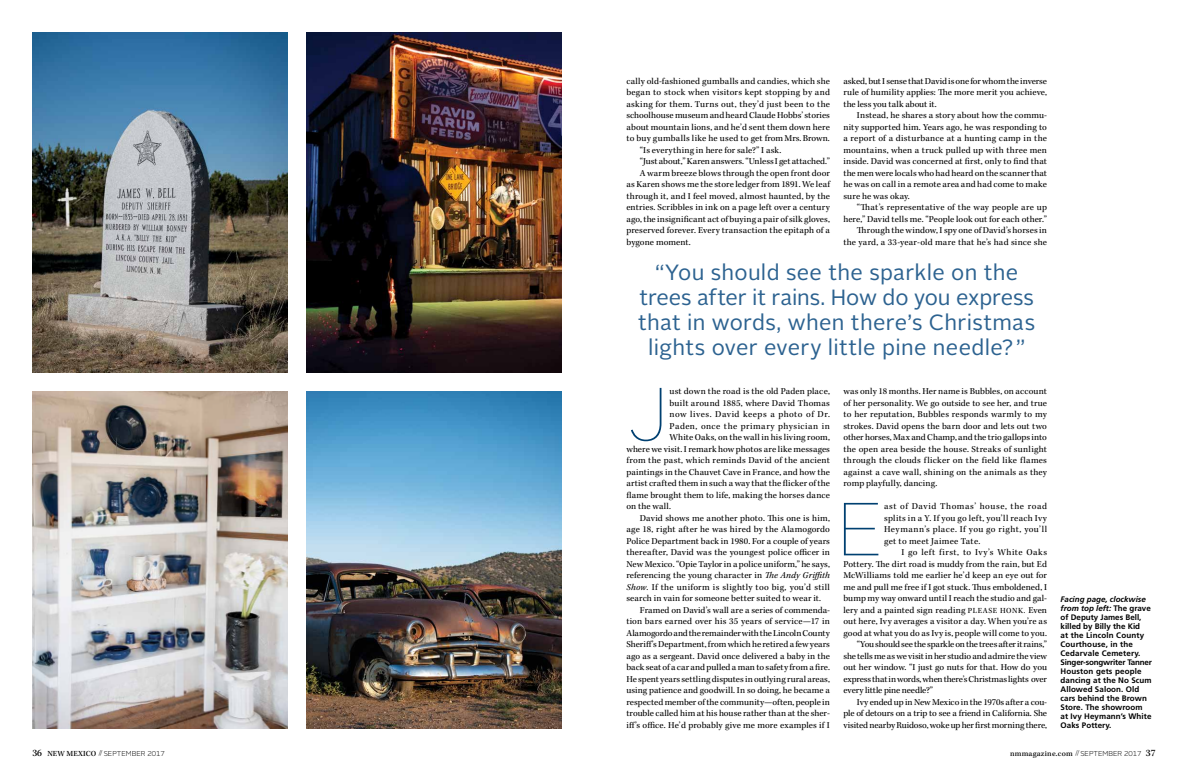
<style>
.page{position:relative;width:1188px;height:774px;background:#fff}
.page>*{position:absolute;margin:0;border:0;box-sizing:border-box;transform-origin:0 0}
.t1{font:100 75px "Alright Test";color:#004071}
.t2{font:22px/25px "Alright Test";letter-spacing:.01em;color:#2c6290;text-align:center}
.t3{font:9.2px/11.5px "Kepler Std";letter-spacing:.01em;color:#000;text-align:justify}
.t4{font:9.2px "Kepler Std";letter-spacing:-.01em;color:#000}
.t5{font:9.2px "Kepler Std";letter-spacing:-.015em;color:#000}
.t6{font:9.2px "Kepler Std";letter-spacing:.05em;color:#000}
.t7{font:9.2px "Kepler Std";letter-spacing:.035em;color:#000}
.t8{font:9.2px "Kepler Std";letter-spacing:.045em;color:#000}
.t9{font:700 8px/9px "Frutiger";letter-spacing:.01em;color:#000}
.t10{font:500 8px "Kepler Std";letter-spacing:.03em;color:#000}
.t11{font:300 7px "Alright Test";color:#000}
.s1{font-style:italic}
.s2{font-size:8px}
.s3{font-family:"Kepler Std";font-weight:500;font-size:10px}
.s4{font-family:"Kepler Std";font-weight:500;font-size:8px}
.s5{font-family:"Kepler Std";font-weight:500}
.s6{font-size:7px}
.s7{font-family:"Alright Test";font-weight:300;font-size:7px}
.s8{font-size:10px}
</style>
<div class="page">
<img style="left:32px;top:391px;width:256px;height:338px">
<img style="left:307px;top:32px;width:255px;height:341px">
<img style="left:307px;top:391px;width:255px;height:338px">
<img style="left:33px;top:32px;width:255px;height:341px">
<p class="t3" style="left:626px;top:76px;width:205px">cally old-fashioned gumballs and candies, which she</p>
<p class="t3" style="left:626px;top:87px;width:205px">began to stock when visitors kept stopping by and</p>
<p class="t3" style="left:626px;top:99px;width:205px">asking for them. Turns out, they’d just been to the</p>
<p class="t3" style="left:626px;top:110px;width:205px">schoolhouse museum and heard Claude Hobbs’ stories</p>
<p class="t3" style="left:626px;top:122px;width:205px">about mountain lions, and he’d sent them down here</p>
<p class="t3" style="left:626px;top:133px;width:205px">to buy gumballs like he used to get from Mrs. Brown.</p>
<p class="t3" style="left:640px;top:145px;width:143px">“Is everything in here for sale?” I ask.</p>
<p class="t3" style="left:640px;top:156px;width:192px">“Just about,” Karen answers. “Unless I get attached.”</p>
<p class="t3" style="left:640px;top:168px;width:192px">A warm breeze blows through the open front door</p>
<p class="t3" style="left:626px;top:179px;width:205px">as Karen shows me the store ledger from 1891. We leaf</p>
<p class="t3" style="left:626px;top:191px;width:205px">through it, and I feel moved, almost haunted, by the</p>
<p class="t3" style="left:626px;top:202px;width:205px">entries. Scribbles in ink on a page left over a century</p>
<p class="t3" style="left:626px;top:214px;width:205px">ago, the insignificant act of buying a pair of silk gloves,</p>
<p class="t3" style="left:626px;top:225px;width:205px">preserved forever. Every transaction the epitaph of a</p>
<p class="t3" style="left:626px;top:237px;width:66px">bygone moment.</p>
<p class="t3" style="left:843px;top:76px;width:205px">asked, but I sense that David is one for whom the inverse rule of humility applies: The more merit you achieve, the less you talk about it.</p>
<p class="t3" style="left:843px;top:110px;width:205px;text-indent:14px">Instead, he shares a story about how the commu&shy;nity supported him. Years ago, he was responding to a report of a disturbance at a hunting camp in the mountains, when a truck pulled up with three men inside. David was concerned at first, only to find that the men were locals who had heard on the scanner that he was on call in a remote area and had come to make sure he was okay.</p>
<p class="t3" style="left:843px;top:202px;width:205px;text-align:right">“That’s representative of the way people are up here,” David tells me. “People look out for each other.” Through the window, I spy one of David’s horses in the yard, a 33-year-old mare that he’s had since she</p>
<h2 class="t2" style="left:638px;top:260px;width:398px">“You should see the sparkle on the trees after it rains. How do you express that in words, when there’s Christmas lights over every little pine needle?”</h2>
<h1 class="t1" style="left:626px;top:363px;width:44px">J</h1>
<p class="t3" style="left:670px;top:386px;width:162px">ust down the road is the old Paden place,</p>
<p class="t3" style="left:670px;top:398px;width:162px">built around 1885, where David Thomas</p>
<p class="t6" style="left:670px;top:409px;width:162px">now lives. David keeps a photo of Dr.</p>
<p class="t6" style="left:670px;top:421px;width:162px">Paden, once the primary physician in</p>
<p class="t3" style="left:670px;top:432px;width:162px">White Oaks, on the wall in his living room,</p>
<p class="t3" style="left:626px;top:444px;width:205px">where we visit. I remark how photos are like messages</p>
<p class="t3" style="left:626px;top:455px;width:205px">from the past, which reminds David of the ancient</p>
<p class="t3" style="left:626px;top:467px;width:205px">paintings in the Chauvet Cave in France, and how the</p>
<p class="t3" style="left:626px;top:478px;width:205px">artist crafted them in such a way that the flicker of the</p>
<p class="t3" style="left:626px;top:490px;width:205px">flame brought them to life, making the horses dance</p>
<p class="t3" style="left:626px;top:501px;width:46px">on the wall.</p>
<p class="t3" style="left:640px;top:513px;width:192px">David shows me another photo. This one is him,</p>
<p class="t3" style="left:626px;top:524px;width:205px">age 18, right after he was hired by the Alamogordo</p>
<p class="t3" style="left:626px;top:536px;width:205px">Police Department back in 1980. For a couple of years</p>
<p class="t3" style="left:626px;top:547px;width:205px">thereafter, David was the youngest police officer in</p>
<p class="t3" style="left:626px;top:559px;width:205px">New Mexico. “Opie Taylor in a police uniform,” he says,</p>
<p class="t3" style="left:626px;top:570px;width:205px">referencing the young character in <span class="s1">The Andy Griffith</span></p>
<p class="t7" style="left:626px;top:582px;width:205px"><span class="s1">Show.</span> If the uniform is slightly too big, you’d still</p>
<p class="t3" style="left:626px;top:593px;width:196px">search in vain for someone better suited to wear it.</p>
<p class="t3" style="left:640px;top:605px;width:192px">Framed on David’s wall are a series of commenda-</p>
<p class="t3" style="left:626px;top:616px;width:205px">tion bars earned over his 35 years of service—17 in</p>
<p class="t5" style="left:626px;top:628px;width:205px">Alamogordo and the remainder with the Lincoln County</p>
<p class="t3" style="left:626px;top:639px;width:205px">Sheriff’s Department, from which he retired a few years</p>
<p class="t3" style="left:626px;top:651px;width:205px">ago as a sergeant. David once delivered a baby in the</p>
<p class="t3" style="left:626px;top:662px;width:205px">back seat of a car and pulled a man to safety from a fire.</p>
<p class="t3" style="left:626px;top:674px;width:205px">He spent years settling disputes in outlying rural areas,</p>
<p class="t3" style="left:626px;top:685px;width:205px">using patience and goodwill. In so doing, he became a</p>
<p class="t3" style="left:626px;top:697px;width:205px">respected member of the community—often, people in</p>
<p class="t3" style="left:626px;top:708px;width:205px">trouble called him at his house rather than at the sher-</p>
<p class="t3" style="left:626px;top:720px;width:205px">iff’s office. He’d probably give me more examples if I</p>
<p class="t3" style="left:843px;top:386px;width:205px">was only 18 months. Her name is Bubbles, on account of her personality. We go outside to see her, and true to her reputation, Bubbles responds warmly to my strokes. David opens the barn door and lets out two other horses, Max and Champ, and the trio gallops into the open area beside the house. Streaks of sunlight through the clouds flicker on the field like flames against a cave wall, shining on the animals as they romp playfully, dancing.</p>
<h1 class="t1" style="left:837px;top:478px;width:49px">E</h1>
<p class="t3" style="left:884px;top:501px;width:164px">ast of David Thomas’ house, the road splits in a Y. If you go left, you’ll reach Ivy Heymann’s place. If you go right, you’ll get to meet Jaimee Tate.</p>
<p class="t8" style="left:901px;top:547px;width:147px">I go left first, to Ivy’s White Oaks</p>
<p class="t3" style="left:843px;top:559px;width:205px">Pottery. The dirt road is muddy from the rain, but Ed</p>
<p class="t3" style="left:843px;top:570px;width:205px">McWilliams told me earlier he’d keep an eye out for</p>
<p class="t3" style="left:843px;top:582px;width:205px">me and pull me free if I got stuck. Thus emboldened, I</p>
<p class="t3" style="left:843px;top:593px;width:205px">bump my way onward until I reach the studio and gal-</p>
<p class="t3" style="left:843px;top:605px;width:205px">lery and a painted sign reading <span class="s2">PLEASE HONK.</span> Even</p>
<p class="t3" style="left:843px;top:616px;width:205px">out here, Ivy averages a visitor a day. When you’re as</p>
<p class="t3" style="left:843px;top:628px;width:205px">good at what you do as Ivy is, people will come to you.</p>
<p class="t5" style="left:857px;top:639px;width:192px">“You should see the sparkle on the trees after it rains,”</p>
<p class="t3" style="left:843px;top:651px;width:205px">she tells me as we visit in her studio and admire the view</p>
<p class="t3" style="left:843px;top:662px;width:205px">out her window. “I just go nuts for that. How do you</p>
<p class="t5" style="left:843px;top:674px;width:205px">express that in words, when there’s Christmas lights over</p>
<p class="t4" style="left:843px;top:685px;width:91px">every little pine needle?”</p>
<p class="t4" style="left:857px;top:697px;width:192px">Ivy ended up in New Mexico in the 1970s after a cou-</p>
<p class="t4" style="left:843px;top:708px;width:205px">ple of detours on a trip to see a friend in California. She</p>
<p class="t4" style="left:843px;top:720px;width:205px">visited nearby Ruidoso, woke up her first morning there,</p>
<p class="t9" style="left:1061px;top:594px;width:93px"><span class="s1">Facing page, clockwise from top left:</span> The grave of Deputy James Bell, killed by Billy the Kid<br>at the Lincoln County<br>Courthouse, in the<br>Cedarvale Cemetery.<br>Singer-songwriter Tanner<br>Houston gets people dancing at the No Scum<br>Allowed Saloon. Old cars behind the Brown<br>Store. The showroom at Ivy Heymann’s White<br>Oaks Pottery.</p>
<p class="t11" style="left:32px;top:749px;width:134px"><span class="s3">36</span> <span class="s4">NEW MEXICO</span> <span class="s5">//</span>SEPTEMBER 2017</p>
<p class="t10" style="left:1010px;top:749px;width:147px">nmmagazine.com <span class="s6">//</span><span class="s7">SEPTEMBER 2017</span> <span class="s8">37</span></p>
</div>
